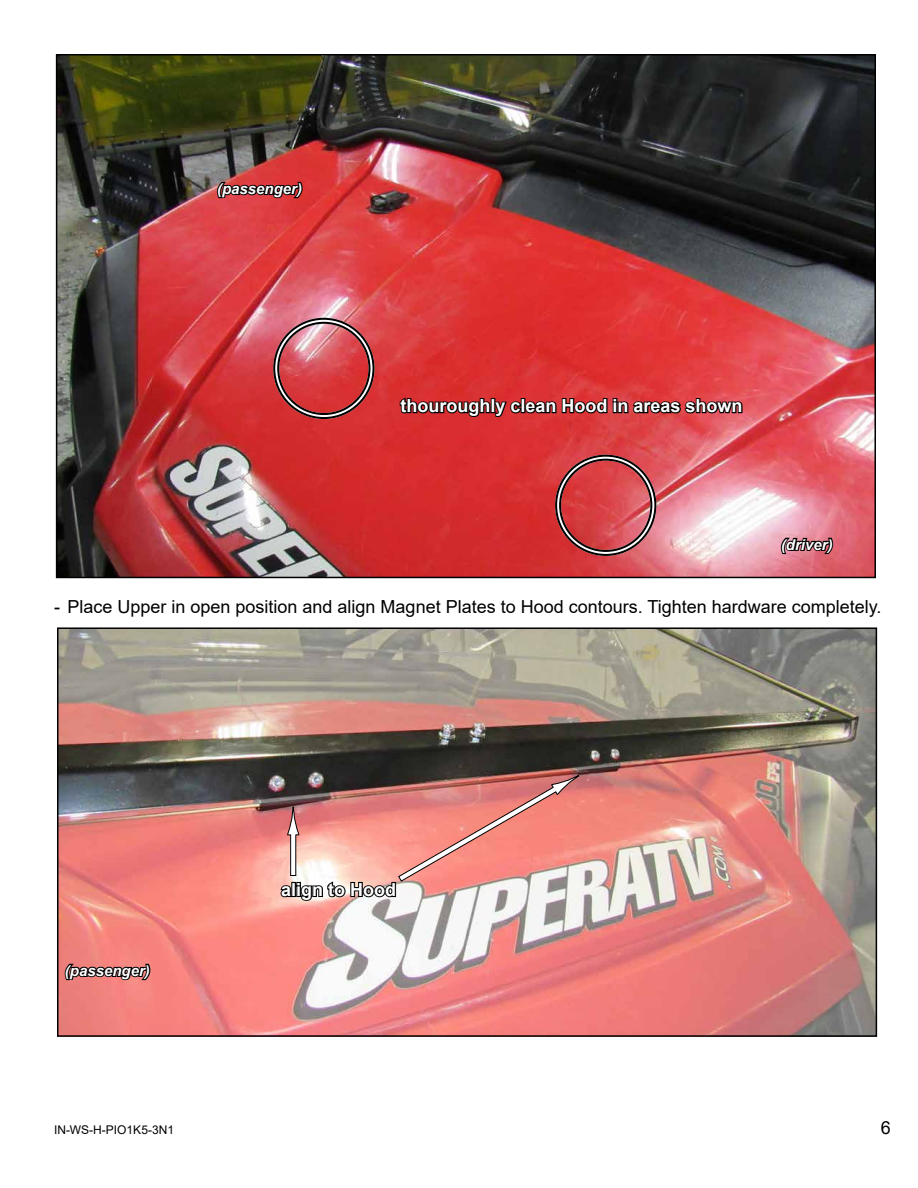
<style>
.page{position:relative;width:918px;height:1188px;background:#fff}
.page>*{position:absolute;margin:0;border:0;box-sizing:border-box;transform-origin:0 0}
.t1{font:18px "Arial";color:#000}
.t2{font:700 18px "Arial";color:#fff}
.t3{font:italic 700 15px "Arial";color:#fff}
.t4{font:12px "Arial";color:#000}
</style>
<div class="page">
<img style="left:60px;top:630px;width:814px;height:404px">
<div style="left:57px;top:627px;width:820px;height:410px;border:2px solid #000"></div>
<svg style="left:63px;top:951px;width:89px;height:31px;background:#a55a56"></svg>
<img style="left:59px;top:57px;width:814px;height:518px">
<svg style="left:399px;top:393px;width:345px;height:26px;background:#892427"></svg>
<svg style="left:779px;top:536px;width:56px;height:19px"></svg>
<svg style="left:215px;top:169px;width:89px;height:31px;background:#8c2f31"></svg>
<div style="left:273px;top:318px;width:101px;height:101px;border:6px solid #fff;border-radius:50%"></div>
<div style="left:273px;top:318px;width:101px;height:101px;border:2px solid #000;border-radius:50%"></div>
<div style="left:277px;top:322px;width:93px;height:93px;border:2px solid #000;border-radius:50%"></div>
<div style="left:555px;top:455px;width:101px;height:101px;border:6px solid #fff;border-radius:50%"></div>
<div style="left:555px;top:455px;width:101px;height:101px;border:2px solid #000;border-radius:50%"></div>
<div style="left:559px;top:459px;width:93px;height:93px;border:2px solid #000;border-radius:50%"></div>
<img style="left:279px;top:775px;width:300px;height:128px">
<p class="t3" style="left:217px;top:179px;width:87px">(passenger)</p>
<p class="t2" style="left:401px;top:393px;width:344px">thouroughly clean Hood in areas shown</p>
<p class="t3" style="left:781px;top:535px;width:53px">(driver)</p>
<p class="t1" style="left:54px;top:594px;width:829px">- Place Upper in open position and align Magnet Plates to Hood contours. Tighten hardware completely.</p>
<p class="t3" style="left:65px;top:961px;width:87px">(passenger)</p>
<p class="t2" style="left:281px;top:877px;width:117px">align to Hood</p>
<p class="t4" style="left:54px;top:1122px;width:122px">IN-WS-H-PIO1K5-3N1</p>
<p class="t1" style="left:881px;top:1115px;width:12px">6</p>
</div>
